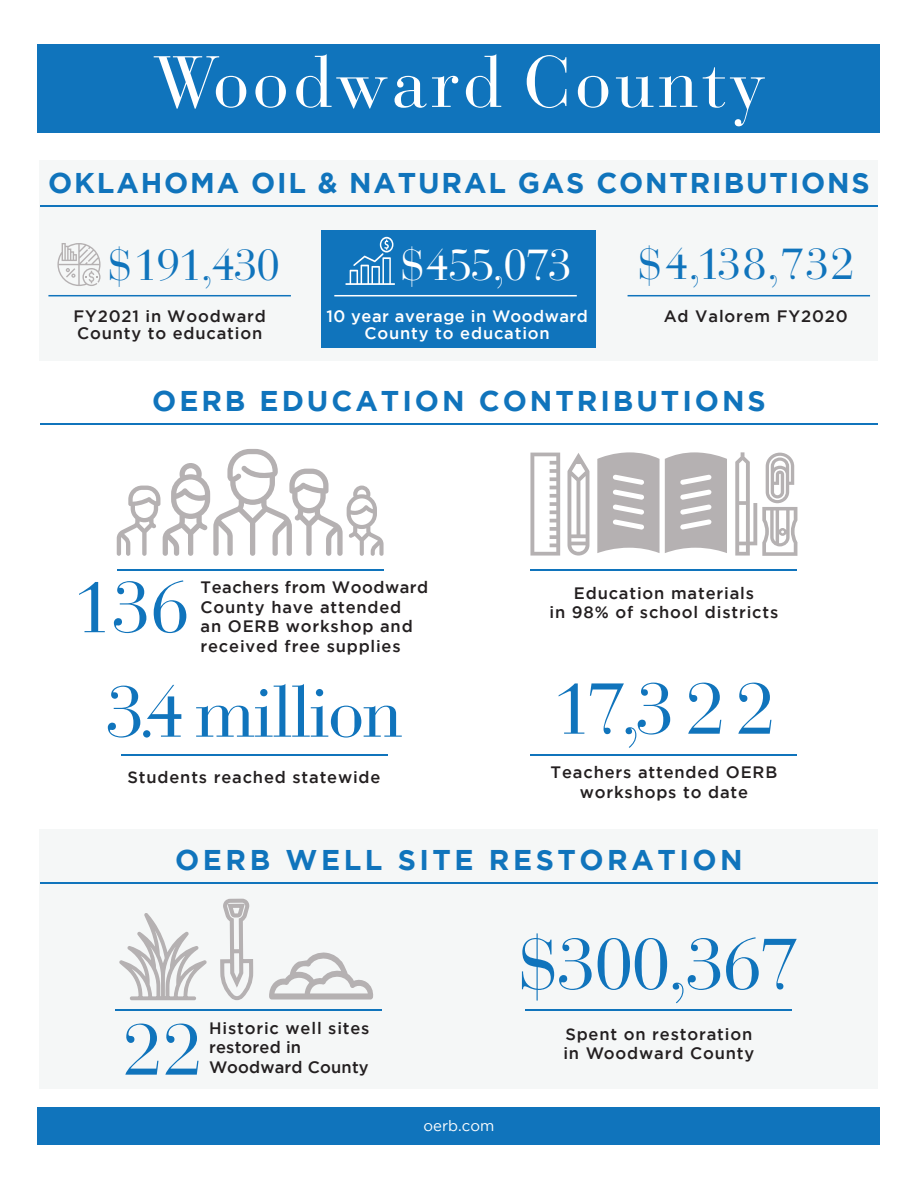
<style>
.page{position:relative;width:918px;height:1188px;background:#fff}
.page>*{position:absolute;margin:0;border:0;box-sizing:border-box;transform-origin:0 0}
.t1{font:72px "Bauer Bodoni Std";letter-spacing:-.02em;color:#1074bc}
.COMPANY_NAME{font:72px "Bauer Bodoni Std";letter-spacing:.05em;color:#fff}
.t2{font:43.5px "Bauer Bodoni Std";letter-spacing:-.04em;color:#1074bc}
.t3{font:43.5px "Bauer Bodoni Std";letter-spacing:-.04em;color:#fff}
.COMPANY_NAME-2{font:700 28.5px "Gotham";letter-spacing:.065em;color:#1074bc}
.COMPANY_NAME-3{font:700 28.5px "Gotham";letter-spacing:.105em;color:#1074bc}
.COMPANY_NAME-4{font:700 28.5px "Gotham";letter-spacing:.125em;color:#1074bc}
.COMPANY_NAME-5{font:500 16.5px/19.5px "Gotham";letter-spacing:.05em;color:#231f20;text-align:center}
.COMPANY_NAME-6{font:500 16.5px/16.5px "Gotham";letter-spacing:.03em;color:#fff;text-align:center}
.COMPANY_NAME-7{font:500 16.5px "Gotham";letter-spacing:.01em;color:#231f20}
.t4{font:15px "Gotham";color:#fff}
</style>
<div class="page">
<div style="left:40px;top:830px;width:838px;height:259px;background:#f5f7f7"></div>
<div style="left:38px;top:44px;width:842px;height:89px;background:#1074bc"></div>
<hr style="left:40px;top:424px;width:838px;height:1px;background:#1074bc">
<hr style="left:40px;top:882px;width:838px;height:2px;background:#1074bc">
<hr style="left:530px;top:754px;width:267px;height:1px;background:#1074bc">
<hr style="left:121px;top:754px;width:267px;height:1px;background:#1074bc">
<hr style="left:117px;top:569px;width:267px;height:1px;background:#1074bc">
<svg style="left:117px;top:449px;width:267px;height:107px"></svg>
<hr style="left:530px;top:569px;width:267px;height:1px;background:#1074bc">
<svg style="left:597px;top:452px;width:130px;height:101px"></svg>
<svg style="left:530px;top:453px;width:30px;height:103px"></svg>
<svg style="left:567px;top:453px;width:22px;height:103px"></svg>
<svg style="left:735px;top:452px;width:62px;height:104px"></svg>
<hr style="left:115px;top:1010px;width:267px;height:1px;background:#1074bc">
<hr style="left:525px;top:1010px;width:267px;height:1px;background:#1074bc">
<div style="left:38px;top:1107px;width:842px;height:37px;background:#1074bc"></div>
<div style="left:40px;top:160px;width:838px;height:201px;background:#f5f7f7"></div>
<div style="left:321px;top:230px;width:275px;height:118px;background:#1074bc"></div>
<hr style="left:40px;top:205px;width:838px;height:1px;background:#1074bc">
<svg style="left:57px;top:243px;width:44px;height:43px"></svg>
<hr style="left:48px;top:295px;width:243px;height:1px;background:#1074bc">
<hr style="left:628px;top:295px;width:242px;height:1px;background:#1074bc">
<svg style="left:345px;top:237px;width:50px;height:48px"></svg>
<hr style="left:334px;top:295px;width:243px;height:1px;background:#fff">
<svg style="left:269px;top:952px;width:104px;height:48px"></svg>
<svg style="left:220px;top:898px;width:34px;height:103px"></svg>
<svg style="left:118px;top:913px;width:90px;height:97px"></svg>
<p class="COMPANY_NAME" style="left:152px;top:39px;width:615px">Woodward County</p>
<p class="COMPANY_NAME-2" style="left:48px;top:166px;width:823px">OKLAHOMA OIL &amp; NATURAL GAS CONTRIBUTIONS</p>
<p class="t2" style="left:108px;top:239px;width:174px">$191,430</p>
<p class="t2" style="left:638px;top:238px;width:218px">$4,138,732</p>
<p class="COMPANY_NAME-5" style="left:664px;top:306px;width:186px">Ad Valorem FY2020</p>
<p class="t3" style="left:400px;top:239px;width:173px">$455,073</p>
<p class="COMPANY_NAME-6" style="left:326px;top:308px;width:263px">10 year average in Woodward<br>County to education</p>
<p class="COMPANY_NAME-5" style="left:73px;top:306px;width:194px">FY2021 in Woodward</p>
<p class="COMPANY_NAME-5" style="left:77px;top:323px;width:187px">County to education</p>
<p class="COMPANY_NAME-3" style="left:152px;top:385px;width:615px">OERB EDUCATION CONTRIBUTIONS</p>
<p class="t1" style="left:73px;top:564px;width:119px">136</p>
<p class="COMPANY_NAME-5" style="left:550px;top:583px;width:230px">Education materials<br>in 98% of school districts</p>
<p class="COMPANY_NAME-5" style="left:201px;top:577px;width:229px;text-align:left">Teachers from Woodward<br>County have attended<br>an OERB workshop and received free supplies</p>
<p class="t1" style="left:105px;top:669px;width:299px">3.4 million</p>
<p class="COMPANY_NAME-5" style="left:128px;top:767px;width:254px">Students reached statewide</p>
<p class="t1" style="left:552px;top:666px;width:225px">17,3 2 2</p>
<p class="COMPANY_NAME-5" style="left:551px;top:762px;width:228px">Teachers attended OERB workshops to date</p>
<p class="COMPANY_NAME-4" style="left:175px;top:844px;width:569px">OERB WELL SITE RESTORATION</p>
<p class="t1" style="left:122px;top:1007px;width:82px">22</p>
<p class="COMPANY_NAME-5" style="left:209px;top:1018px;width:162px">Historic well sites</p>
<p class="COMPANY_NAME-7" style="left:209px;top:1038px;width:94px">restored in</p>
<p class="COMPANY_NAME-7" style="left:209px;top:1058px;width:161px">Woodward County</p>
<p class="t4" style="left:424px;top:1117px;width:72px">oerb.com</p>
<p class="t1" style="left:518px;top:921px;width:283px">$300,367</p>
<p class="COMPANY_NAME-5" style="left:563px;top:1024px;width:192px;text-align:left">Spent on restoration in Woodward County</p>
</div>
